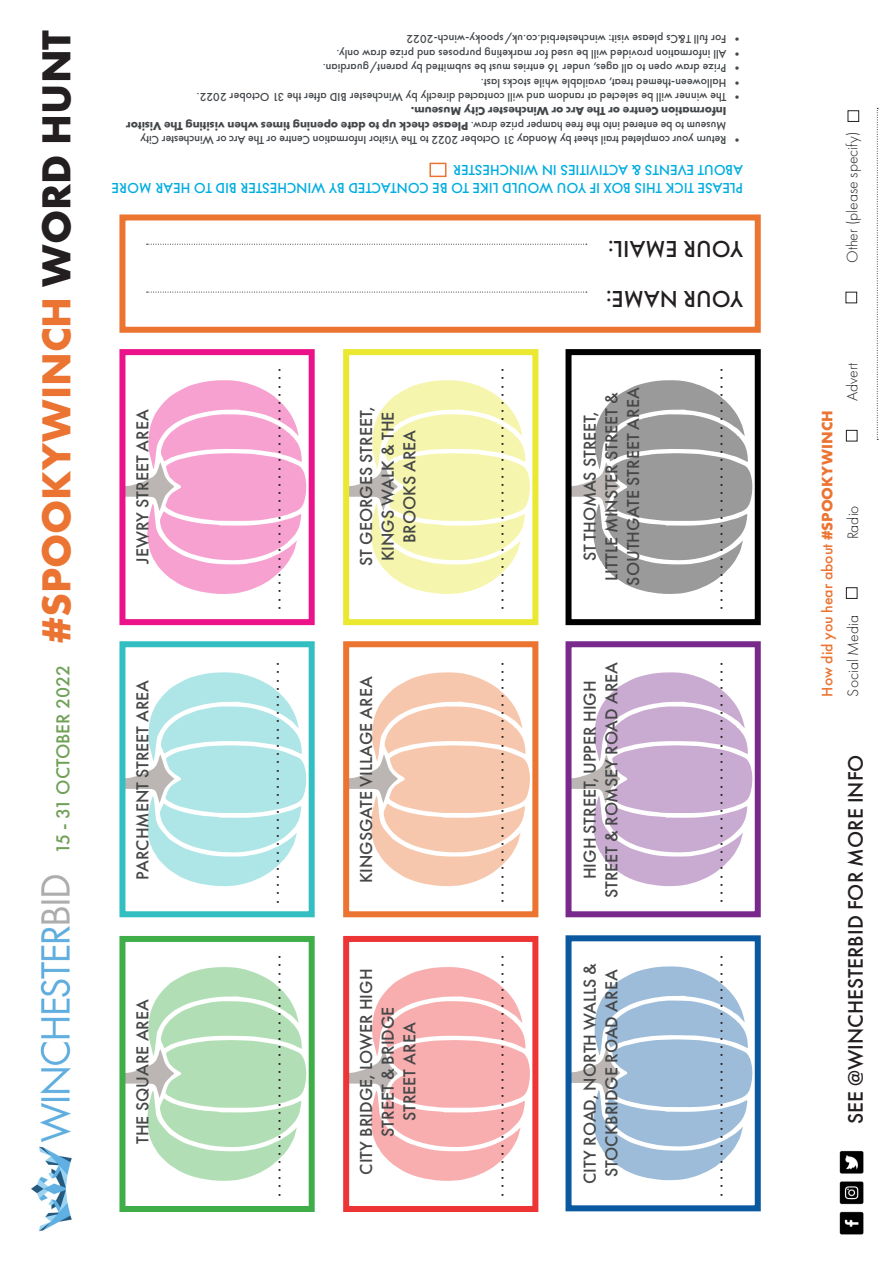
<style>
.page{position:relative;width:893px;height:1263px;background:#fff}
.page>*{position:absolute;margin:0;border:0;box-sizing:border-box;transform-origin:0 0}
.t1{font:700 42px "Futura PT";color:#eb7432}
.t2{font:500 24px "Futura PT";color:#231f20}
.t3{font:500 21.75px "Futura PT";color:#231f20}
.t4{font:500 19.5px "Futura PT";color:#70a056}
.t5{font:500 18px/21.6px "Futura PT";color:#464748;text-align:center}
.t6{font:18px "Minion Pro";color:#231f20}
.t7{font:300 15.75px "Futura PT";color:#231f20}
.t8{font:500 15.75px "Futura PT";color:#eb7432}
.t9{font:500 15px/18px "Futura PT";color:#00ade0}
.t10{font:500 12px/14.4px "Futura PT";color:#44484b}
.s1{color:#231f20}
.s2{font-weight:700}
</style>
<div class="page">
<svg style="left:126px;top:380px;width:181px;height:214px"></svg>
<div style="left:119px;top:349px;width:196px;height:276px;border:6px solid #eb128a"></div>
<svg style="left:350px;top:380px;width:180px;height:214px"></svg>
<div style="left:343px;top:349px;width:195px;height:276px;border:6px solid #eae831"></div>
<svg style="left:126px;top:967px;width:181px;height:214px"></svg>
<div style="left:119px;top:936px;width:196px;height:276px;border:6px solid #3fae49"></div>
<svg style="left:350px;top:672px;width:180px;height:214px"></svg>
<div style="left:343px;top:641px;width:195px;height:276px;border:6px solid #eb7431"></div>
<svg style="left:350px;top:967px;width:180px;height:214px"></svg>
<div style="left:343px;top:936px;width:195px;height:276px;border:6px solid #ee3536"></div>
<svg style="left:572px;top:380px;width:181px;height:214px"></svg>
<div style="left:565px;top:349px;width:196px;height:276px;border:6px solid #000001"></div>
<svg style="left:572px;top:966px;width:181px;height:214px"></svg>
<div style="left:565px;top:935px;width:196px;height:276px;border:6px solid #0958a0"></div>
<svg style="left:126px;top:672px;width:181px;height:214px"></svg>
<div style="left:119px;top:641px;width:196px;height:276px;border:6px solid #33bfc2"></div>
<svg style="left:572px;top:672px;width:181px;height:214px"></svg>
<div style="left:565px;top:641px;width:196px;height:276px;border:6px solid #79298b"></div>
<div style="left:119px;top:214px;width:642px;height:119px;border:6px solid #eb7431"></div>
<img style="left:839px;top:1150px;width:25px;height:85px">
<img style="left:31px;top:875px;width:41px;height:356px">
<svg style="left:147px;top:292px;width:440px;height:1px"></svg>
<svg style="left:147px;top:244px;width:440px;height:1px"></svg>
<div style="left:429px;top:163px;width:17px;height:14px;border:2px solid #eb7431"></div>
<div style="left:846px;top:587px;width:11px;height:12px;border:1px solid #231f20"></div>
<div style="left:846px;top:430px;width:11px;height:11px;border:1px solid #231f20"></div>
<div style="left:846px;top:292px;width:11px;height:11px;border:1px solid #231f20"></div>
<svg style="left:877px;top:108px;width:1px;height:332px"></svg>
<div style="left:848px;top:110px;width:11px;height:12px;border:1px solid #231f20"></div>
<p class="t1" style="left:29px;top:642px;width:614px;rotate:-90deg">#SPOOKYWINCH <span class="s1">WORD HUNT</span></p>
<p class="t4" style="left:51px;top:854px;width:191px;rotate:-90deg">15 - 31 OCTOBER 2022</p>
<p class="t10" style="left:743px;top:47px;width:338px;rotate:-180deg">• For full T&amp;Cs please visit: winchesterbid.co.uk/spooky-winch-2022</p>
<p class="t10" style="left:743px;top:61px;width:408px;rotate:-180deg">• All information provided will be used for marketing purposes and prize draw only.</p>
<p class="t10" style="left:743px;top:75px;width:422px;rotate:-180deg">• Prize draw open to all ages, under 16 entries must be submitted by parent/guardian.</p>
<p class="t10" style="left:743px;top:90px;width:264px;rotate:-180deg">• Halloween-themed treat, available while stocks last.</p>
<p class="t10" style="left:743px;top:104px;width:548px;rotate:-180deg">• The winner will be selected at random and will contacted directly by Winchester BID after the 31 October 2022.</p>
<p class="t10" style="left:727px;top:147px;width:602px;text-indent:-16px;rotate:-180deg">• Return your completed trail sheet by Monday 31 October 2022 to The Visitor Information Centre or The Arc or Winchester City<br>Museum to be entered into the free hamper prize draw. <span class="s2">Please check up to date opening times when visiting The Visitor<br>Information Centre or The Arc or Winchester City Museum.</span></p>
<p class="t9" style="left:743px;top:197px;width:633px;rotate:-180deg">PLEASE TICK THIS BOX IF YOU WOULD LIKE TO BE CONTACTED BY WINCHESTER BID TO HEAR MORE<br>ABOUT EVENTS &amp; ACTIVITIES IN WINCHESTER</p>
<p class="t2" style="left:743px;top:263px;width:136px;rotate:-180deg">YOUR EMAIL:</p>
<p class="t5" style="left:132px;top:564px;width:156px;rotate:-90deg">JEWRY STREET AREA</p>
<p class="t5" style="left:132px;top:880px;width:202px;rotate:-90deg">PARCHMENT STREET AREA</p>
<p class="t5" style="left:132px;top:1144px;width:146px;rotate:-90deg">THE SQUARE AREA</p>
<p class="t6" style="left:263px;top:610px;width:243px;rotate:-90deg">. . . . . . . . . . . . . . . . . . . . . . . . . . . . . .</p>
<p class="t6" style="left:261px;top:904px;width:243px;rotate:-90deg">. . . . . . . . . . . . . . . . . . . . . . . . . . . . . .</p>
<p class="t6" style="left:263px;top:1197px;width:243px;rotate:-90deg">. . . . . . . . . . . . . . . . . . . . . . . . . . . . . .</p>
<p class="t5" style="left:355px;top:566px;width:160px;rotate:-90deg">ST GEORGES STREET,</p>
<p class="t5" style="left:377px;top:561px;width:151px;rotate:-90deg">KINGS WALK &amp; THE<br>BROOKS AREA</p>
<p class="t5" style="left:355px;top:883px;width:208px;rotate:-90deg">KINGSGATE VILLAGE AREA</p>
<p class="t5" style="left:355px;top:1174px;width:207px;rotate:-90deg">CITY BRIDGE, LOWER HIGH<br>STREET &amp; BRIDGE<br>STREET AREA</p>
<p class="t6" style="left:486px;top:610px;width:243px;rotate:-90deg">. . . . . . . . . . . . . . . . . . . . . . . . . . . . . .</p>
<p class="t6" style="left:486px;top:903px;width:243px;rotate:-90deg">. . . . . . . . . . . . . . . . . . . . . . . . . . . . . .</p>
<p class="t6" style="left:486px;top:1197px;width:243px;rotate:-90deg">. . . . . . . . . . . . . . . . . . . . . . . . . . . . . .</p>
<p class="t2" style="left:743px;top:313px;width:139px;rotate:-180deg">YOUR NAME:</p>
<p class="t5" style="left:601px;top:586px;width:200px;text-align:left;rotate:-90deg">LITTLE MINSTER STREET &amp;<br>SOUTHGATE STREET AREA</p>
<p class="t5" style="left:579px;top:561px;width:151px;rotate:-90deg">ST THOMAS STREET,</p>
<p class="t5" style="left:579px;top:898px;width:238px;rotate:-90deg">HIGH STREET, UPPER HIGH<br>STREET &amp; ROMSEY ROAD AREA</p>
<p class="t5" style="left:579px;top:1184px;width:222px;rotate:-90deg">CITY ROAD, NORTH WALLS &amp;<br>STOCKBRIDGE ROAD AREA</p>
<p class="t6" style="left:705px;top:610px;width:243px;rotate:-90deg">. . . . . . . . . . . . . . . . . . . . . . . . . . . . . .</p>
<p class="t6" style="left:705px;top:903px;width:243px;rotate:-90deg">. . . . . . . . . . . . . . . . . . . . . . . . . . . . . .</p>
<p class="t6" style="left:705px;top:1197px;width:243px;rotate:-90deg">. . . . . . . . . . . . . . . . . . . . . . . . . . . . . .</p>
<p class="t7" style="left:843px;top:263px;width:132px;rotate:-90deg">Other (please specify)</p>
<p class="t8" style="left:818px;top:696px;width:288px;rotate:-90deg">How did you hear about <span class="s2">#SPOOKYWINCH</span></p>
<p class="t7" style="left:843px;top:401px;width:39px;rotate:-90deg">Advert</p>
<p class="t7" style="left:844px;top:539px;width:35px;rotate:-90deg">Radio</p>
<p class="t7" style="left:844px;top:696px;width:83px;rotate:-90deg">Social Media</p>
<p class="t3" style="left:842px;top:1124px;width:371px;rotate:-90deg">SEE @WINCHESTERBID FOR MORE INFO</p>
</div>
